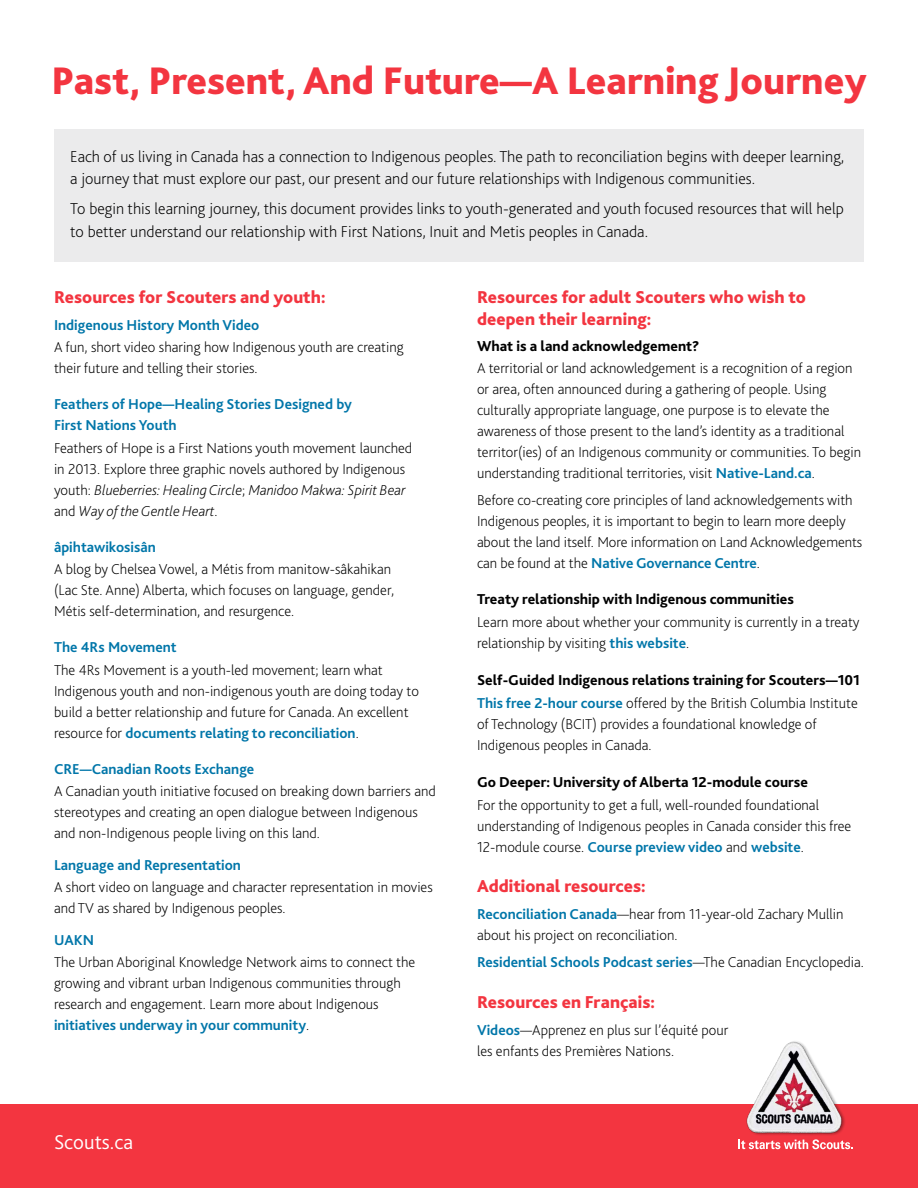
<style>
.page{position:relative;width:918px;height:1188px;background:#fff}
.page>*{position:absolute;margin:0;border:0;box-sizing:border-box;transform-origin:0 0}
.t1{font:800 40.2px "Bliss 2";color:#f33540}
.t2{font:300 21px "Bliss 2";color:#fff}
.t3{font:800 18px/22.5px "Bliss 2";color:#f33540}
.t4{font:200 16.5px/22.5px "Bliss 2";color:#000}
.t5{font:200 15px/21px "Bliss 2";color:#000}
.t6{font:700 15px/21px "Bliss 2";color:#0076a9}
.t7{font:800 15px/22.5px "Bliss 2";color:#000}
.s1{font-style:italic}
.s2{font-weight:700;color:#0076a9}
.s3{font-weight:200}
.s4{font-weight:200;color:#000}
</style>
<div class="page">
<div style="left:0;top:1104px;width:918px;height:84px;background:#f33540"></div>
<div style="left:54px;top:129px;width:810px;height:133px;background:#ebebec"></div>
<img style="left:746px;top:1041px;width:99px;height:94px">
<svg style="left:738px;top:1139px;width:115px;height:10px"></svg>
<h1 class="t1" style="left:51px;top:55px;width:817px">Past, Present, And Future—A Learning Journey</h1>
<p class="t4" style="left:70px;top:145px;width:776px">Each of us living in Canada has a connection to Indigenous peoples. The path to reconciliation begins with deeper learning, a journey that must explore our past, our present and our future relationships with Indigenous communities.</p>
<p class="t4" style="left:70px;top:197px;width:775px">To begin this learning journey, this document provides links to youth-generated and youth focused resources that will help to better understand our relationship with First Nations, Inuit and Metis peoples in Canada.</p>
<p class="t3" style="left:54px;top:285px;width:273px">Resources for Scouters and youth:</p>
<p class="t6" style="left:54px;top:314px;width:207px">Indigenous History Month Video</p>
<p class="t5" style="left:54px;top:337px;width:351px">A fun, short video sharing how Indigenous youth are creating their future and telling their stories.</p>
<p class="t6" style="left:54px;top:394px;width:299px">Feathers of Hope—Healing Stories Designed by<br>First Nations Youth</p>
<p class="t5" style="left:54px;top:437px;width:360px">Feathers of Hope is a First Nations youth movement launched in 2013. Explore three graphic novels authored by Indigenous youth: <span class="s1">Blueberries: Healing Circle</span>; <span class="s1">Manidoo Makwa: Spirit Bear </span>and <span class="s1">Way of the Gentle Heart</span>.</p>
<p class="t6" style="left:54px;top:536px;width:103px">âpihtawikosisân</p>
<p class="t5" style="left:54px;top:559px;width:342px">A blog by Chelsea Vowel, a Métis from manitow-sâkahikan (Lac Ste. Anne) Alberta, which focuses on language, gender,<br>Métis self-determination, and resurgence.</p>
<p class="t6" style="left:54px;top:637px;width:124px">The 4Rs Movement</p>
<p class="t5" style="left:54px;top:659px;width:366px">The 4Rs Movement is a youth-led movement; learn what Indigenous youth and non-indigenous youth are doing today to build a better relationship and future for Canada. An excellent resource for <span class="s2">documents relating to reconciliation</span>.</p>
<p class="t6" style="left:54px;top:758px;width:202px">CRE—Canadian Roots Exchange</p>
<p class="t5" style="left:54px;top:781px;width:383px">A Canadian youth initiative focused on breaking down barriers and stereotypes and creating an open dialogue between Indigenous and non-Indigenous people living on this land.</p>
<p class="t6" style="left:54px;top:854px;width:188px">Language and Representation</p>
<p class="t5" style="left:54px;top:877px;width:380px">A short video on language and character representation in movies and TV as shared by Indigenous peoples.</p>
<p class="t6" style="left:54px;top:929px;width:42px">UAKN</p>
<p class="t5" style="left:54px;top:952px;width:363px">The Urban Aboriginal Knowledge Network aims to connect the growing and vibrant urban Indigenous communities through research and engagement. Learn more about Indigenous <span class="s2">initiatives underway in your community</span>.</p>
<h2 class="t2" style="left:54px;top:1129px;width:81px">Scouts.ca</h2>
<p class="t3" style="left:477px;top:285px;width:330px">Resources for adult Scouters who wish to deepen their learning:</p>
<p class="t7" style="left:477px;top:334px;width:224px">What is a land acknowledgement?</p>
<p class="t5" style="left:477px;top:358px;width:386px">A territorial or land acknowledgement is a recognition of a region or area, often announced during a gathering of people. Using culturally appropriate language, one purpose is to elevate the awareness of those present to the land’s identity as a traditional territor(ies) of an Indigenous community or communities. To begin understanding traditional territories, visit <span class="s2">Native-Land.ca</span>.</p>
<p class="t5" style="left:477px;top:490px;width:387px">Before co-creating core principles of land acknowledgements with Indigenous peoples, it is important to begin to learn more deeply about the land itself. More information on Land Acknowledgements can be found at the <span class="s2">Native Governance Centre</span>.</p>
<p class="t7" style="left:477px;top:588px;width:318px">Treaty relationship with Indigenous communities</p>
<p class="t5" style="left:477px;top:611px;width:384px">Learn more about whether your community is currently in a treaty relationship by visiting <span class="s2">this website</span>.</p>
<p class="t7" style="left:477px;top:669px;width:385px">Self-Guided Indigenous relations training for Scouters—101<br><span class="s2">This free 2-hour course</span> <span class="s3">offered by the British Columbia Institute</span></p>
<p class="t5" style="left:477px;top:713px;width:341px">of Technology (BCIT) provides a foundational knowledge of<br>Indigenous peoples in Canada.</p>
<p class="t7" style="left:477px;top:771px;width:333px">Go Deeper: University of Alberta 12-module course</p>
<p class="t5" style="left:477px;top:794px;width:376px">For the opportunity to get a full, well-rounded foundational understanding of Indigenous peoples in Canada consider this free<br>12-module course. <span class="s2">Course preview video</span> and <span class="s2">website</span>.</p>
<p class="t3" style="left:477px;top:875px;width:170px">Additional resources:</p>
<p class="t5" style="left:477px;top:904px;width:368px"><span class="s2">Reconciliation Canada</span>—hear from 11-year-old Zachary Mullin about his project on reconciliation.</p>
<p class="t6" style="left:477px;top:952px;width:388px">Residential Schools Podcast series<span class="s4">—The Canadian Encyclopedia.</span></p>
<p class="t3" style="left:477px;top:990px;width:180px">Resources en Français:</p>
<p class="t5" style="left:477px;top:1019px;width:253px"><span class="s2">Videos</span>—Apprenez en plus sur l’équité pour les enfants des Premières Nations.</p>
</div>
